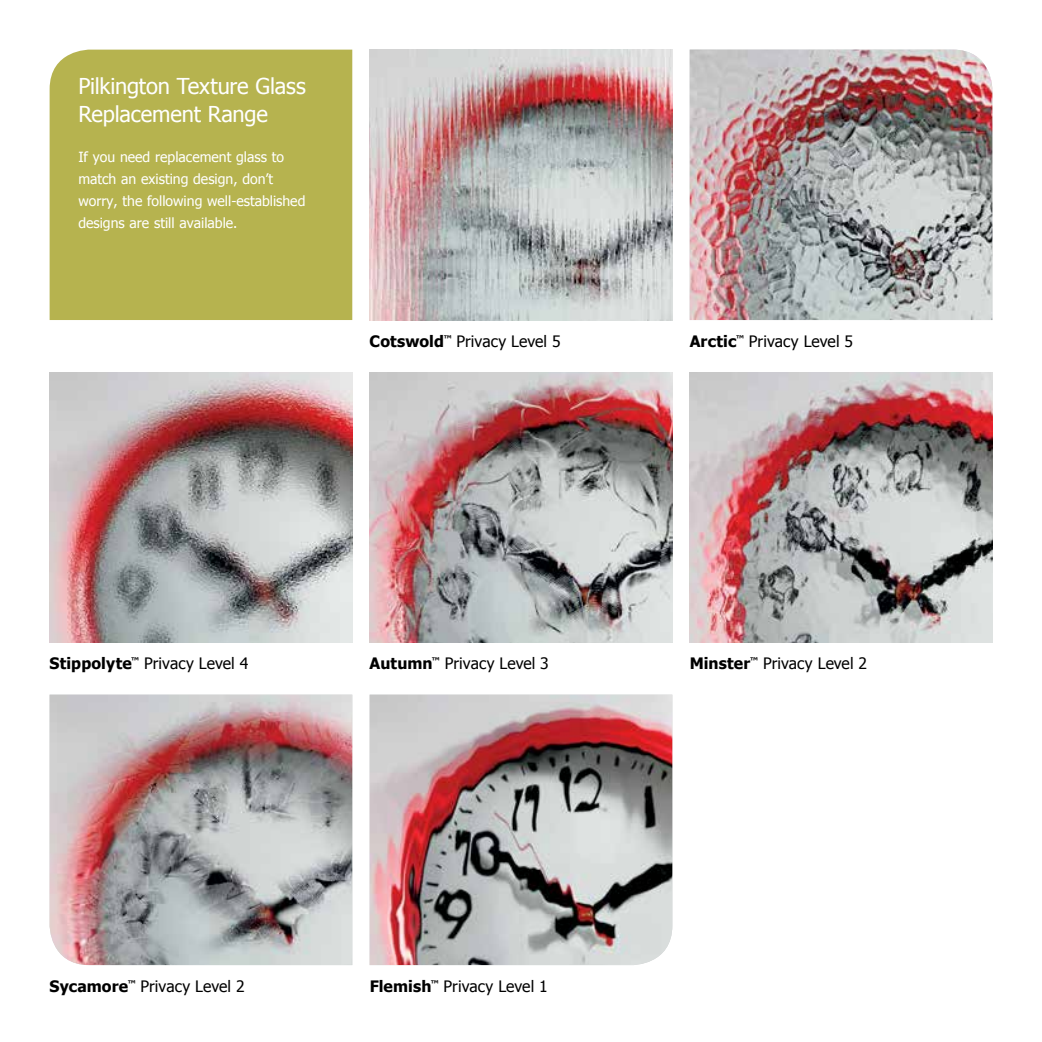
<style>
.page{position:relative;width:1042px;height:1042px;background:#fff}
.page>*{position:absolute;margin:0;border:0;box-sizing:border-box;transform-origin:0 0}
.t1{font:21.88px/28px "Tahoma";letter-spacing:-.005em;color:#fff}
.t2{font:15.75px "Tahoma";letter-spacing:.005em;color:#000}
.t3{font:14px/21.9px "Tahoma";color:#fff}
.s1{font-weight:700}
</style>
<div class="page">
<div style="left:50px;top:50px;width:302px;height:270px;background:#b6b34f"></div>
<img style="left:690px;top:50px;width:302px;height:270px">
<img style="left:370px;top:372px;width:302px;height:270px">
<img style="left:370px;top:50px;width:302px;height:270px">
<img style="left:690px;top:372px;width:302px;height:270px">
<img style="left:50px;top:372px;width:302px;height:270px">
<img style="left:370px;top:694px;width:302px;height:271px">
<img style="left:50px;top:694px;width:302px;height:271px">
<h1 class="t1" style="left:78px;top:71px;width:229px">Pilkington Texture Glass<br>Replacement Range</h1>
<p class="t3" style="left:78px;top:145px;width:228px">If you need replacement glass to match an existing design, don’t worry, the following well-established designs are still available.</p>
<p class="t2" style="left:370px;top:331px;width:193px"><span class="s1">Cotswold</span><sup>™</sup> Privacy Level 5</p>
<p class="t2" style="left:690px;top:331px;width:165px"><span class="s1">Arctic</span><sup>™</sup> Privacy Level 5</p>
<p class="t2" style="left:50px;top:653px;width:200px"><span class="s1">Stippolyte</span><sup>™</sup> Privacy Level 4</p>
<p class="t2" style="left:370px;top:653px;width:181px"><span class="s1">Autumn</span><sup>™</sup> Privacy Level 3</p>
<p class="t2" style="left:690px;top:653px;width:179px"><span class="s1">Minster</span><sup>™</sup> Privacy Level 2</p>
<p class="t2" style="left:50px;top:975px;width:197px"><span class="s1">Sycamore</span><sup>™</sup> Privacy Level 2</p>
<p class="t2" style="left:370px;top:975px;width:180px"><span class="s1">Flemish</span><sup>™</sup> Privacy Level 1</p>
</div>
